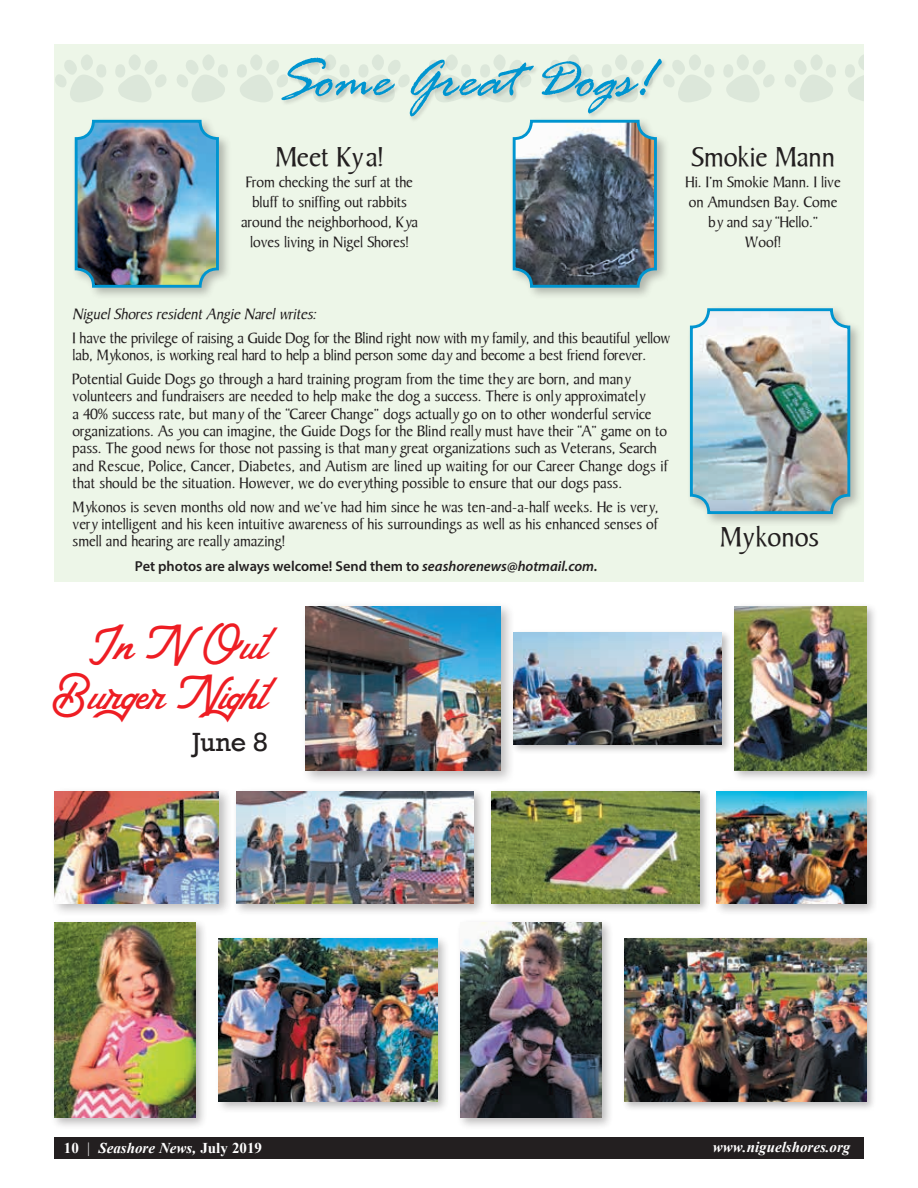
<style>
.page{position:relative;width:918px;height:1188px;background:#fff}
.page>*{position:absolute;margin:0;border:0;box-sizing:border-box;transform-origin:0 0}
.t1{font:italic 59.1px "Rage";color:#0095d0}
.t2{font:36px/49.5px "Arthington";color:#ee1d23;text-align:right}
.t3{font:28.8px "Persuasion S Si";color:#231f20}
.t4{font:27px "Rockwell";color:#231f20}
.t5{font:15.9px/17.2px "Persuasion S Si";color:#231f20;text-align:center}
.t6{font:italic 15.9px "Persuasion S Si";color:#231f20}
.t7{font:italic 700 15px "Times New Roman";color:#fff}
.t8{font:600 14.4px "Myriad Pro";color:#231f20}
.s1{font-style:italic}
.s2{font-style:normal}
.s3{font-weight:400;font-style:normal}
</style>
<div class="page">
<div style="left:54px;top:1137px;width:810px;height:21px;background:#231f20"></div>
<div style="left:55px;top:44px;width:809px;height:538px;background:#edf6e8"></div>
<div style="left:50px;top:918px;width:158px;height:212px;background:#231f20;opacity:.3"></div>
<img style="left:54px;top:922px;width:142px;height:196px">
<div style="left:456px;top:918px;width:158px;height:212px;background:#231f20;opacity:.3"></div>
<img style="left:460px;top:922px;width:142px;height:196px">
<div style="left:215px;top:934px;width:234px;height:180px;background:#231f20;opacity:.3"></div>
<img style="left:219px;top:938px;width:218px;height:164px">
<div style="left:713px;top:787px;width:166px;height:129px;background:#231f20;opacity:.3"></div>
<img style="left:717px;top:791px;width:149px;height:112px">
<div style="left:731px;top:602px;width:147px;height:181px;background:#231f20;opacity:.3"></div>
<img style="left:734px;top:606px;width:132px;height:165px">
<div style="left:488px;top:788px;width:222px;height:126px;background:#231f20;opacity:.3"></div>
<img style="left:491px;top:791px;width:209px;height:112px">
<div style="left:232px;top:787px;width:255px;height:129px;background:#231f20;opacity:.3"></div>
<img style="left:236px;top:791px;width:238px;height:112px">
<div style="left:51px;top:787px;width:182px;height:131px;background:#231f20;opacity:.3"></div>
<img style="left:55px;top:791px;width:164px;height:112px">
<div style="left:511px;top:629px;width:221px;height:126px;background:#231f20;opacity:.3"></div>
<img style="left:516px;top:632px;width:206px;height:113px">
<div style="left:71px;top:117px;width:161px;height:184px;background:#231f20;opacity:.3"></div>
<img style="left:76px;top:121px;width:141px;height:165px">
<div style="left:75px;top:120px;width:144px;height:168px;border:3px solid #0095d0;border-radius:17px"></div>
<div style="left:509px;top:117px;width:161px;height:184px;background:#231f20;opacity:.3"></div>
<img style="left:514px;top:123px;width:141px;height:163px">
<div style="left:513px;top:120px;width:144px;height:168px;border:3px solid #0095d0;border-radius:17px"></div>
<div style="left:687px;top:305px;width:176px;height:222px;background:#231f20;opacity:.3"></div>
<img style="left:691px;top:310px;width:158px;height:203px">
<div style="left:690px;top:308px;width:160px;height:206px;border:3px solid #0095d0;border-radius:17px"></div>
<div style="left:301px;top:601px;width:215px;height:184px;background:#231f20;opacity:.3"></div>
<img style="left:306px;top:606px;width:195px;height:165px">
<div style="left:622px;top:935px;width:254px;height:176px;background:#231f20;opacity:.3"></div>
<img style="left:625px;top:938px;width:241px;height:164px">
<div style="left:129px;top:54px;width:12px;height:16px;background:#dce7da;border-radius:50%"></div>
<svg style="left:115px;top:60px;width:51px;height:42px"></svg>
<div style="left:81px;top:54px;width:12px;height:16px;background:#dce7da;border-radius:50%"></div>
<svg style="left:55px;top:60px;width:51px;height:42px"></svg>
<div style="left:250px;top:54px;width:12px;height:16px;background:#dce7da;border-radius:50%"></div>
<svg style="left:237px;top:60px;width:44px;height:42px"></svg>
<svg style="left:202px;top:54px;width:13px;height:16px"></svg>
<svg style="left:177px;top:60px;width:51px;height:42px"></svg>
<div style="left:372px;top:54px;width:12px;height:16px;background:#dce7da;border-radius:50%"></div>
<div style="left:324px;top:54px;width:12px;height:16px;background:#dce7da;border-radius:50%"></div>
<svg style="left:493px;top:54px;width:13px;height:16px"></svg>
<div style="left:446px;top:54px;width:12px;height:16px;background:#dce7da;border-radius:50%"></div>
<div style="left:615px;top:54px;width:12px;height:16px;background:#dce7da;border-radius:50%"></div>
<div style="left:567px;top:54px;width:12px;height:16px;background:#dce7da;border-radius:50%"></div>
<div style="left:737px;top:54px;width:12px;height:16px;background:#dce7da;border-radius:50%"></div>
<svg style="left:723px;top:60px;width:52px;height:42px"></svg>
<div style="left:689px;top:54px;width:12px;height:16px;background:#dce7da;border-radius:50%"></div>
<svg style="left:668px;top:60px;width:46px;height:42px"></svg>
<svg style="left:845px;top:55px;width:19px;height:46px"></svg>
<svg style="left:810px;top:54px;width:13px;height:16px"></svg>
<svg style="left:785px;top:60px;width:51px;height:42px"></svg>
<div style="left:281px;top:57px;width:387px;height:66px;background:#231f20;opacity:.17"></div>
<h1 class="t1" style="left:275px;top:48px;width:377px">SomeGreat Dog s!</h1>
<h3 class="t3" style="left:275px;top:142px;width:110px">Meet Ky a!</h3>
<p class="t5" style="left:241px;top:172px;width:178px;line-height:20.2px">From checking the surf at the bluff to sniffing out rabbits around the neighborhood, Kya loves living in Nigel Shores!</p>
<h3 class="t3" style="left:691px;top:142px;width:145px">Smokie Mann</h3>
<p class="t5" style="left:686px;top:172px;width:157px;line-height:20.2px">Hi. I’m Smokie Mann. I live on Amundsen Bay. Come by and say “Hello.”<br>Woof!</p>
<p class="t6" style="left:73px;top:305px;width:248px">NiguelShoresresidentAngie Narelwrites:</p>
<p class="t5" style="left:73px;top:330px;width:599px;text-align:left">I have the privilege of raising a Guide Dog for the Blind right now with my family, and this beautiful yellow lab, Mykonos, is working real hard to help a blind person some day and become a best friend forever.</p>
<p class="t5" style="left:73px;top:371px;width:597px;text-align:left">Potential Guide Dogs go through a hard training program from the time they are born, and many volunteers and fundraisers are needed to help make the dog a success. There is only approximately<br>a 40% success rate, but many of the “Career Change” dogs actually go on to other wonderful service organizations. As you can imagine, the Guide Dogs for the Blind really must have their “A” game on to pass. The good news for those not passing is that many great organizations such as Veterans, Search and Rescue, Police, Cancer, Diabetes, and Autism are lined up waiting for our Career Change dogs if that should be the situation. However, we do everything possible to ensure that our dogs pass.</p>
<p class="t5" style="left:73px;top:499px;width:587px;text-align:justify">Mykonos is seven months old now and we’ve had him since he was ten-and-a-half weeks. He is very, very intelligent and his keen intuitive awareness of his surroundings as well as his enhanced senses of smell and hearing are really amazing!</p>
<p class="t8" style="left:135px;top:557px;width:464px">Pet photos are always welcome! Send them to <span class="s1">seashorenews@hotmail.com.</span></p>
<h2 class="t2" style="left:52px;top:622px;width:224px">In N Out<br>Burger Night</h2>
<h3 class="t4" style="left:192px;top:726px;width:77px">June 8</h3>
<h3 class="t3" style="left:720px;top:521px;width:100px">Mykonos</h3>
<p class="t7" style="left:64px;top:1137px;width:200px"><span class="s2">10</span> <span class="s3">|</span> Seashore News, <span class="s2">July 2019</span></p>
<p class="t7" style="left:713px;top:1137px;width:139px">www.niguelshores.org</p>
</div>
